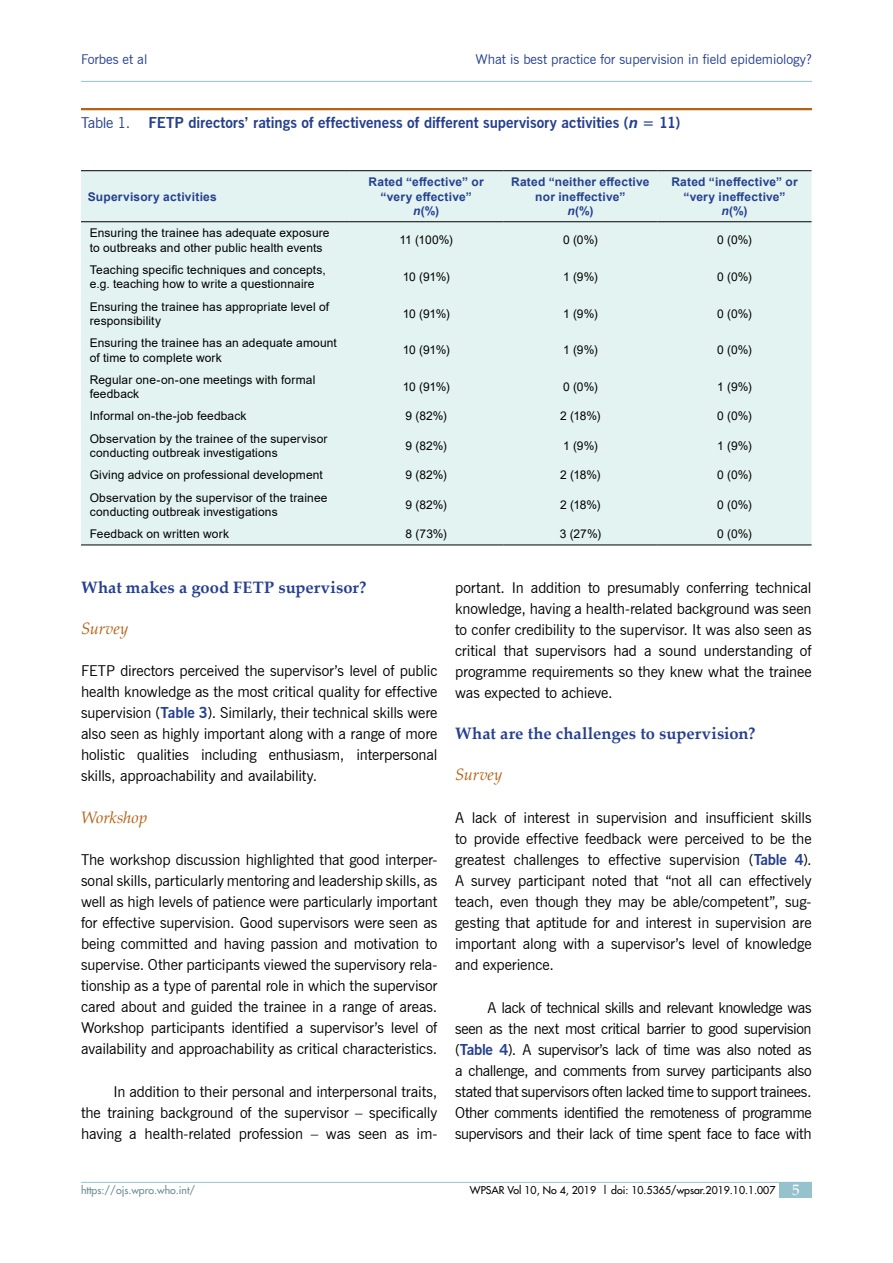
<style>
.page{position:relative;width:893px;height:1263px;background:#fff}
.page>*{position:absolute;margin:0;border:0;box-sizing:border-box;transform-origin:0 0}
.t1{font:700 16.5px "Palatino Linotype";letter-spacing:.005em;color:#25408f}
.t2{font:italic 16.5px "Palatino Linotype";letter-spacing:-.005em;color:#b66113}
.t3{font:15px/21px "News Gothic BT";letter-spacing:-.01em;color:#000;text-align:justify}
.t4{font:700 15px "News Gothic BT";color:#25408f}
.t5{font:13.5px "News Gothic BT";color:#25408f}
.t6{font:12px/14.4px "Arial";letter-spacing:.01em;color:#000}
.t7{font:700 12px/14.4px "Arial";letter-spacing:.02em;color:#25408f;text-align:center}
.t8{font:10.5px "Futura LT";color:#000}
.t9{font:10.5px "Futura LT";color:#6b8c93}
.s1{font-weight:400}
.s2{font-family:"Arial";font-style:italic}
.s3{font-style:italic}
.s4{font-weight:700;color:#25408f}
.s5{font-family:"Palatino";font-size:15px;color:#fff}
</style>
<div class="page">
<hr style="left:81px;top:1182px;width:731px;height:1px;background:#96c2cd">
<div style="left:780px;top:1182px;width:32px;height:15px;background:#96c2cd"></div>
<hr style="left:81px;top:81px;width:731px;height:1px;background:#96c2cd">
<hr style="left:81px;top:108px;width:731px;height:2px;background:#b66113">
<div style="left:81px;top:171px;width:731px;height:374px;background:#e3f3f1"></div>
<hr style="left:81px;top:170px;width:268px;height:1px;background:#000">
<hr style="left:349px;top:170px;width:154px;height:1px;background:#000">
<hr style="left:503px;top:170px;width:154px;height:1px;background:#000">
<hr style="left:657px;top:170px;width:155px;height:1px;background:#000">
<hr style="left:81px;top:221px;width:268px;height:1px;background:#000">
<hr style="left:349px;top:221px;width:154px;height:1px;background:#000">
<hr style="left:503px;top:221px;width:154px;height:1px;background:#000">
<hr style="left:657px;top:221px;width:155px;height:1px;background:#000">
<hr style="left:81px;top:545px;width:268px;height:1px;background:#000">
<hr style="left:349px;top:545px;width:154px;height:1px;background:#000">
<hr style="left:503px;top:545px;width:154px;height:1px;background:#000">
<hr style="left:657px;top:545px;width:155px;height:1px;background:#000">
<p class="t5" style="left:81px;top:51px;width:68px">Forbes et al</p>
<p class="t5" style="left:475px;top:51px;width:338px">What is best practice for supervision in field epidemiology?</p>
<p class="t4" style="left:81px;top:114px;width:601px"><span class="s1">Table 1.</span> FETP directors’ ratings of effectiveness of different supervisory activities (<span class="s2">n</span> = 11)</p>
<p class="t7" style="left:88px;top:189px;width:131px">Supervisory activities</p>
<p class="t7" style="left:369px;top:175px;width:117px">Rated “effective” or “very effective” <span class="s3">n</span>(%)</p>
<p class="t7" style="left:511px;top:175px;width:140px">Rated “neither effective nor ineffective”<br><span class="s3">n</span>(%)</p>
<p class="t7" style="left:671px;top:175px;width:128px">Rated “ineffective” or “very ineffective” <span class="s3">n</span>(%)</p>
<p class="t6" style="left:90px;top:226px;width:241px">Ensuring the trainee has adequate exposure to outbreaks and other public health events</p>
<p class="t6" style="left:399px;top:233px;width:55px">11 (100%)</p>
<p class="t6" style="left:563px;top:233px;width:36px">0 (0%)</p>
<p class="t6" style="left:717px;top:233px;width:36px">0 (0%)</p>
<p class="t6" style="left:90px;top:262px;width:238px">Teaching specific techniques and concepts, e.g. teaching how to write a questionnaire</p>
<p class="t6" style="left:403px;top:270px;width:48px">10 (91%)</p>
<p class="t6" style="left:563px;top:270px;width:36px">1 (9%)</p>
<p class="t6" style="left:717px;top:270px;width:36px">0 (0%)</p>
<p class="t6" style="left:90px;top:299px;width:241px">Ensuring the trainee has appropriate level of responsibility</p>
<p class="t6" style="left:403px;top:306px;width:48px">10 (91%)</p>
<p class="t6" style="left:563px;top:306px;width:36px">1 (9%)</p>
<p class="t6" style="left:717px;top:306px;width:36px">0 (0%)</p>
<p class="t6" style="left:90px;top:336px;width:249px">Ensuring the trainee has an adequate amount of time to complete work</p>
<p class="t6" style="left:403px;top:343px;width:48px">10 (91%)</p>
<p class="t6" style="left:563px;top:343px;width:36px">1 (9%)</p>
<p class="t6" style="left:717px;top:343px;width:36px">0 (0%)</p>
<p class="t6" style="left:90px;top:372px;width:227px">Regular one-on-one meetings with formal feedback</p>
<p class="t6" style="left:403px;top:379px;width:48px">10 (91%)</p>
<p class="t6" style="left:563px;top:379px;width:36px">0 (0%)</p>
<p class="t6" style="left:717px;top:379px;width:36px">1 (9%)</p>
<p class="t6" style="left:90px;top:409px;width:158px">Informal on-the-job feedback</p>
<p class="t6" style="left:405px;top:409px;width:43px">9 (82%)</p>
<p class="t6" style="left:560px;top:409px;width:42px">2 (18%)</p>
<p class="t6" style="left:717px;top:409px;width:36px">0 (0%)</p>
<p class="t6" style="left:90px;top:431px;width:239px">Observation by the trainee of the supervisor conducting outbreak investigations</p>
<p class="t6" style="left:405px;top:438px;width:43px">9 (82%)</p>
<p class="t6" style="left:563px;top:438px;width:36px">1 (9%)</p>
<p class="t6" style="left:717px;top:438px;width:36px">1 (9%)</p>
<p class="t6" style="left:90px;top:468px;width:235px">Giving advice on professional development</p>
<p class="t6" style="left:405px;top:468px;width:43px">9 (82%)</p>
<p class="t6" style="left:560px;top:468px;width:42px">2 (18%)</p>
<p class="t6" style="left:717px;top:468px;width:36px">0 (0%)</p>
<p class="t6" style="left:90px;top:490px;width:239px">Observation by the supervisor of the trainee conducting outbreak investigations</p>
<p class="t6" style="left:405px;top:497px;width:43px">9 (82%)</p>
<p class="t6" style="left:560px;top:497px;width:42px">2 (18%)</p>
<p class="t6" style="left:717px;top:497px;width:36px">0 (0%)</p>
<p class="t6" style="left:90px;top:527px;width:141px">Feedback on written work</p>
<p class="t6" style="left:405px;top:527px;width:43px">8 (73%)</p>
<p class="t6" style="left:560px;top:527px;width:43px">3 (27%)</p>
<p class="t6" style="left:717px;top:527px;width:36px">0 (0%)</p>
<p class="t1" style="left:81px;top:575px;width:287px">What makes a good FETP supervisor?</p>
<p class="t2" style="left:81px;top:616px;width:49px">Survey</p>
<p class="t3" style="left:81px;top:660px;width:358px">FETP directors perceived the supervisor’s level of public health knowledge as the most critical quality for effective supervision (<span class="s4">Table 3</span>). Similarly, their technical skills were also seen as highly important along with a range of more holistic qualities including enthusiasm, interpersonal skills, approachability and availability.</p>
<p class="t2" style="left:81px;top:805px;width:68px">Workshop</p>
<p class="t3" style="left:81px;top:849px;width:358px">The workshop discussion highlighted that good interper&shy;sonal skills, particularly mentoring and leadership skills, as well as high levels of patience were particularly important for effective supervision. Good supervisors were seen as being committed and having passion and motivation to supervise. Other participants viewed the supervisory rela&shy;tionship as a type of parental role in which the supervisor cared about and guided the trainee in a range of areas.<br>Workshop participants identified a supervisor’s level of availability and approachability as critical characteristics.</p>
<p class="t3" style="left:81px;top:1081px;width:358px;text-indent:32px">In addition to their personal and interpersonal traits, the training background of the supervisor – specifically having a health-related profession – was seen as im-</p>
<p class="t3" style="left:455px;top:577px;width:358px">portant. In addition to presumably conferring technical knowledge, having a health-related background was seen to confer credibility to the supervisor. It was also seen as critical that supervisors had a sound understanding of programme requirements so they knew what the trainee was expected to achieve.</p>
<p class="t1" style="left:455px;top:722px;width:302px">What are the challenges to supervision?</p>
<p class="t2" style="left:455px;top:763px;width:49px">Survey</p>
<p class="t3" style="left:455px;top:807px;width:358px">A lack of interest in supervision and insufficient skills to provide effective feedback were perceived to be the greatest challenges to effective supervision (<span class="s4">Table 4</span>).<br>A survey participant noted that “not all can effectively teach, even though they may be able/competent”, sug&shy;gesting that aptitude for and interest in supervision are important along with a supervisor’s level of knowledge and experience.</p>
<p class="t3" style="left:455px;top:997px;width:358px;text-indent:32px">A lack of technical skills and relevant knowledge was seen as the next most critical barrier to good supervision (<span class="s4">Table 4</span>). A supervisor’s lack of time was also noted as a challenge, and comments from survey participants also stated that supervisors often lacked time to support trainees.<br>Other comments identified the remoteness of programme supervisors and their lack of time spent face to face with</p>
<p class="t9" style="left:81px;top:1183px;width:116px">https://ojs.wpro.who.int/</p>
<p class="t8" style="left:470px;top:1184px;width:331px">WPSAR Vol 10, No 4, 2019 | doi: 10.5365/wpsar.2019.10.1.007 <span class="s5">5</span></p>
</div>
